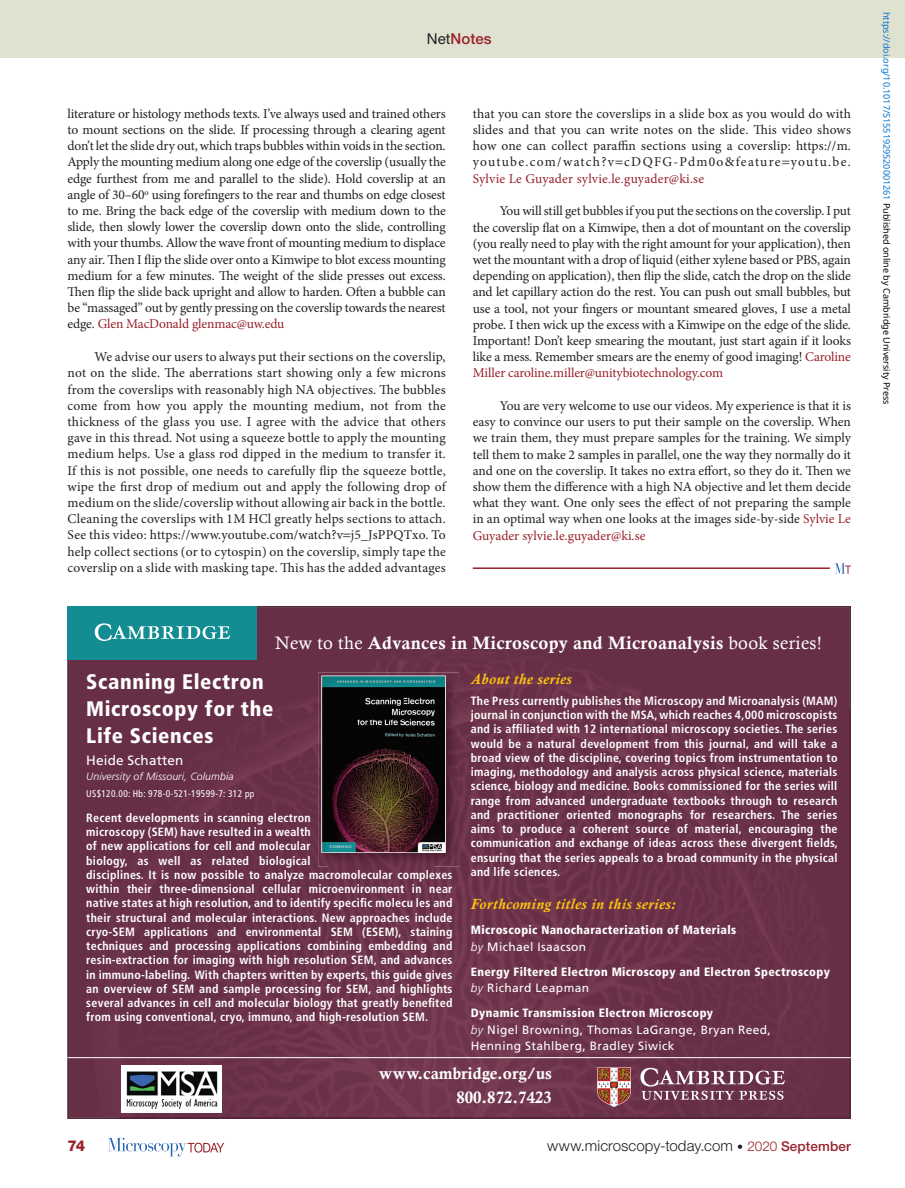
<style>
.page{position:relative;width:905px;height:1188px;background:#fff}
.page>*{position:absolute;margin:0;border:0;box-sizing:border-box;transform-origin:0 0}
.t1{font:900 condensed 21px/27px "Frutiger LT Std";letter-spacing:.03em;color:#fff}
.t2{font:18px "Calis MT Bol";letter-spacing:.02em;color:#fff}
.t3{font:16.5px/24px "Calis MT Bol";color:#fff;text-align:right}
.t4{font:italic 700 15px "Calisto MT Std";letter-spacing:.03em;color:#fec210}
.t5{font:300 15px "Helvetica Neue LT Std";letter-spacing:.005em;color:#231f20}
.t6{font:500 15px "Helvetica Neue LT Std";letter-spacing:.005em;color:#98212a}
.t7{font:800 15px "Helvetica Neue LT Std";color:#98212a}
.t8{font:13.5px/16.2px "Minion Pro";color:#231f20;text-align:justify}
.t9{font:13.5px "Minion Pro";letter-spacing:.015em;color:#98212a}
.t10{font:13.5px "Frutiger LT Std";letter-spacing:.01em;color:#fff}
.t11{font:700 condensed 12px/14.2px "Frutiger LT Std";letter-spacing:.02em;color:#fff}
.t12{font:900 condensed 12px/16.5px "Frutiger LT Std";letter-spacing:.03em;color:#fff}
.t13{font:12px/16.5px "Frutiger LT Std";letter-spacing:.03em;color:#fff}
.t14{font:italic 300 10.5px "Frutiger LT Std";letter-spacing:.01em;color:#fff}
.t15{font:condensed 9.75px "Frutiger LT Std";letter-spacing:.03em;color:#fff}
.t16{font:9px "Noto Sans";color:#0172cf}
.s1{font-weight:400;color:#231f20}
.s2{color:#98212a}
.s3{font-family:"Calisto"}
.s4{font-weight:300;font-style:italic;font-stretch:normal}
.s5{font-weight:400;font-stretch:normal}
.s6{font-weight:900;font-stretch:condensed}
.s7{font-weight:300;font-style:italic}
.s8{font-size:12px}
.s9{font-size:13.5px;color:#98212a}
.s10{font-weight:500;font-size:13.5px;color:#98212a}
.s11{color:#000}
</style>
<div class="page">
<div style="left:0;top:0;width:904px;height:58px;background:#e0e2d1"></div>
<svg style="left:108px;top:1138px;width:116px;height:18px"></svg>
<hr style="left:473px;top:567px;width:357px;height:2px;background:#98212a">
<svg style="left:834px;top:563px;width:16px;height:11px"></svg>
<svg style="left:68px;top:606px;width:782px;height:513px;background:#6b3249"></svg>
<div style="left:257px;top:607px;width:593px;height:51px;background:#672f46"></div>
<div style="left:68px;top:660px;width:53px;height:458px;background:#672f46"></div>
<div style="left:797px;top:657px;width:53px;height:461px;background:#672f46"></div>
<img style="left:120px;top:1118px;width:678px;height:1px">
<svg style="left:597px;top:1067px;width:34px;height:40px"></svg>
<svg style="left:640px;top:1068px;width:145px;height:32px;background:#8d6374"></svg>
<hr style="left:68px;top:1057px;width:782px;height:1px;background:#fff">
<img style="left:122px;top:1066px;width:100px;height:47px">
<img style="left:318px;top:672px;width:141px;height:194px">
<img style="left:321px;top:676px;width:124px;height:177px">
<div style="left:68px;top:606px;width:189px;height:54px;background:#138d92"></div>
<svg style="left:95px;top:623px;width:135px;height:18px"></svg>
<p class="t6" style="left:427px;top:30px;width:66px"><span class="s1">Net</span>Notes</p>
<p class="t8" style="left:68px;top:105px;width:380px">literature or histology methods texts. I’ve always used and trained others to mount sections on the slide. If processing through a clearing agent don’t let the slide dry out, which traps bubbles within voids in the section.<br>Apply the mounting medium along one edge of the coverslip (usually the edge furthest from me and parallel to the slide). Hold coverslip at an angle of 30–60<sup>o</sup> using forefingers to the rear and thumbs on edge closest to me. Bring the back edge of the coverslip with medium down to the slide, then slowly lower the coverslip down onto the slide, controlling with your thumbs. Allow the wave front of mounting medium to displace any air. Then I flip the slide over onto a Kimwipe to blot excess mounting medium for a few minutes. The weight of the slide presses out excess.<br>Then flip the slide back upright and allow to harden. Often a bubble can be “massaged” out by gently pressing on the coverslip towards the nearest edge. <span class="s2">Glen MacDonald glenmac@uw.edu</span></p>
<p class="t8" style="left:68px;top:349px;width:380px;text-indent:27px">We advise our users to always put their sections on the coverslip, not on the slide. The aberrations start showing only a few microns from the coverslips with reasonably high NA objectives. The bubbles come from how you apply the mounting medium, not from the thickness of the glass you use. I agree with the advice that others gave in this thread. Not using a squeeze bottle to apply the mounting medium helps. Use a glass rod dipped in the medium to transfer it.<br>If this is not possible, one needs to carefully flip the squeeze bottle, wipe the first drop of medium out and apply the following drop of medium on the slide/coverslip without allowing air back in the bottle.<br>Cleaning the coverslips with 1M HCl greatly helps sections to attach.<br>See this video: https://www.youtube.com/watch?v j5_JsPPQTxo. To help collect sections (or to cytospin) on the coverslip, simply tape the coverslip on a slide with masking tape. This has the added advantages</p>
<p class="t8" style="left:473px;top:105px;width:380px">that you can store the coverslips in a slide box as you would do with slides and that you can write notes on the slide. This video shows how one can collect paraffin sections using a coverslip: https://m. youtube.com/watch?v cDQFG-Pdm0o&amp;feature youtu.be.</p>
<p class="t9" style="left:473px;top:169px;width:233px">Sylvie Le Guyader sylvie.le.guyader@ki.se</p>
<p class="t8" style="left:473px;top:203px;width:380px;text-indent:27px">You will still get bubbles if you put the sections on the coverslip. I put the coverslip flat on a Kimwipe, then a dot of mountant on the coverslip (you really need to play with the right amount for your application), then wet the mountant with a drop of liquid (either xylene based or PBS, again depending on application), then flip the slide, catch the drop on the slide and let capillary action do the rest. You can push out small bubbles, but use a tool, not your fingers or mountant smeared gloves, I use a metal probe. I then wick up the excess with a Kimwipe on the edge of the slide.<br>Important! Don’t keep smearing the moutant, just start again if it looks like a mess. Remember smears are the enemy of good imaging! <span class="s2">Caroline Miller caroline.miller@unitybiotechnology.com</span></p>
<p class="t8" style="left:473px;top:398px;width:380px;text-indent:27px">You are very welcome to use our videos. My experience is that it is easy to convince our users to put their sample on the coverslip. When we train them, they must prepare samples for the training. We simply tell them to make 2 samples in parallel, one the way they normally do it and one on the coverslip. It takes no extra effort, so they do it. Then we show them the difference with a high NA objective and let them decide what they want. One only sees the effect of not preparing the sample in an optimal way when one looks at the images side-by-side <span class="s2">Sylvie Le Guyader sylvie.le.guyader@ki.se</span></p>
<h2 class="t2" style="left:275px;top:632px;width:548px"><span class="s3">New to the</span> Advances in Microscopy and Microanalysis <span class="s3">book series!</span></h2>
<h1 class="t1" style="left:86px;top:668px;width:188px">Scanning Electron<br>Microscopy for the<br>Life Sciences</h1>
<p class="t10" style="left:86px;top:753px;width:99px">Heide Schatten</p>
<p class="t14" style="left:86px;top:771px;width:149px">University of Missouri, Columbia</p>
<p class="t15" style="left:86px;top:788px;width:170px">US$120.00: Hb: 978-0-521-19599-7: 312 pp</p>
<p class="t11" style="left:86px;top:811px;width:368px">Recent developments in scanning electron<br>microscopy (SEM) have resulted in a wealth<br>of new applications for cell and molecular<br>biology, as well as related biological<br>disciplines. It is now possible to analyze macro molecular complexes within their three-dimensional cellular microenvironment in near native states at high resolution, and to identify specific molecu les and their structural and molecular interactions. New approach es include cryo-SEM applications and environmental SEM (ESEM), staining techniques and processing ap plications combining embedding and resin-extraction for imaging with high resolution SEM, and advances in immuno-labeling. With chapters written by experts, this guide gives an overview of SEM and sample processing for SEM, and highlights several advances in cell and molecular biology that greatly benefited from using conventional, cryo, immuno, and high-resolution SEM.</p>
<p class="t4" style="left:471px;top:670px;width:102px">About the series</p>
<p class="t11" style="left:471px;top:694px;width:368px;text-align:justify">The Press currently publishes the Microscopy and Microanalysis (MAM) journal in conjunction with the MSA, which reaches 4,000 microscopists and is affiliated with 12 international microscopy societies. The series would be a natural development from this journal, and will take a broad view of the discipline, covering topics from instrumentation to imaging, methodology and analysis across physical science, materials science, biology and medicine. Books commissioned for the series will range from advanced undergraduate textbooks through to research and practitioner oriented monographs for researchers. The series aims to produce a coherent source of material, encouraging the communication and exchange of ideas across these divergent fields, ensuring that the series appeals to a broad community in the physical and life sciences.</p>
<p class="t4" style="left:471px;top:895px;width:206px">Forthcoming titles in this series:</p>
<p class="t12" style="left:471px;top:922px;width:267px">Microscopic Nanocharacterization of Materials <span class="s4">by</span> <span class="s5">Michael Isaacson</span></p>
<p class="t12" style="left:471px;top:963px;width:360px">Energy Filtered Electron Microscopy and Electron Spectroscopy <span class="s4">by</span> <span class="s5">Richard Leapman</span></p>
<p class="t13" style="left:471px;top:1005px;width:301px"><span class="s6">Dynamic Transmission Electron Microscopy<br></span><span class="s7">by</span> Nigel Browning, Thomas LaGrange, Bryan Reed,<br>Henning Stahlberg, Bradley Siwick</p>
<p class="t3" style="left:379px;top:1062px;width:174px">www.cambridge.org/us<br>800.872.7423</p>
<p class="t7" style="left:68px;top:1137px;width:19px">74</p>
<p class="t5" style="left:547px;top:1137px;width:305px">www.microscopy-today.com <span class="s8">•</span> <span class="s9">2020</span> <span class="s10">September</span></p>
<p class="t16" style="left:893px;top:12px;width:394px;rotate:90deg">https://doi.org/10.1017/S1551929520001261 <span class="s11">Published online by Cambridge University Press</span></p>
</div>
